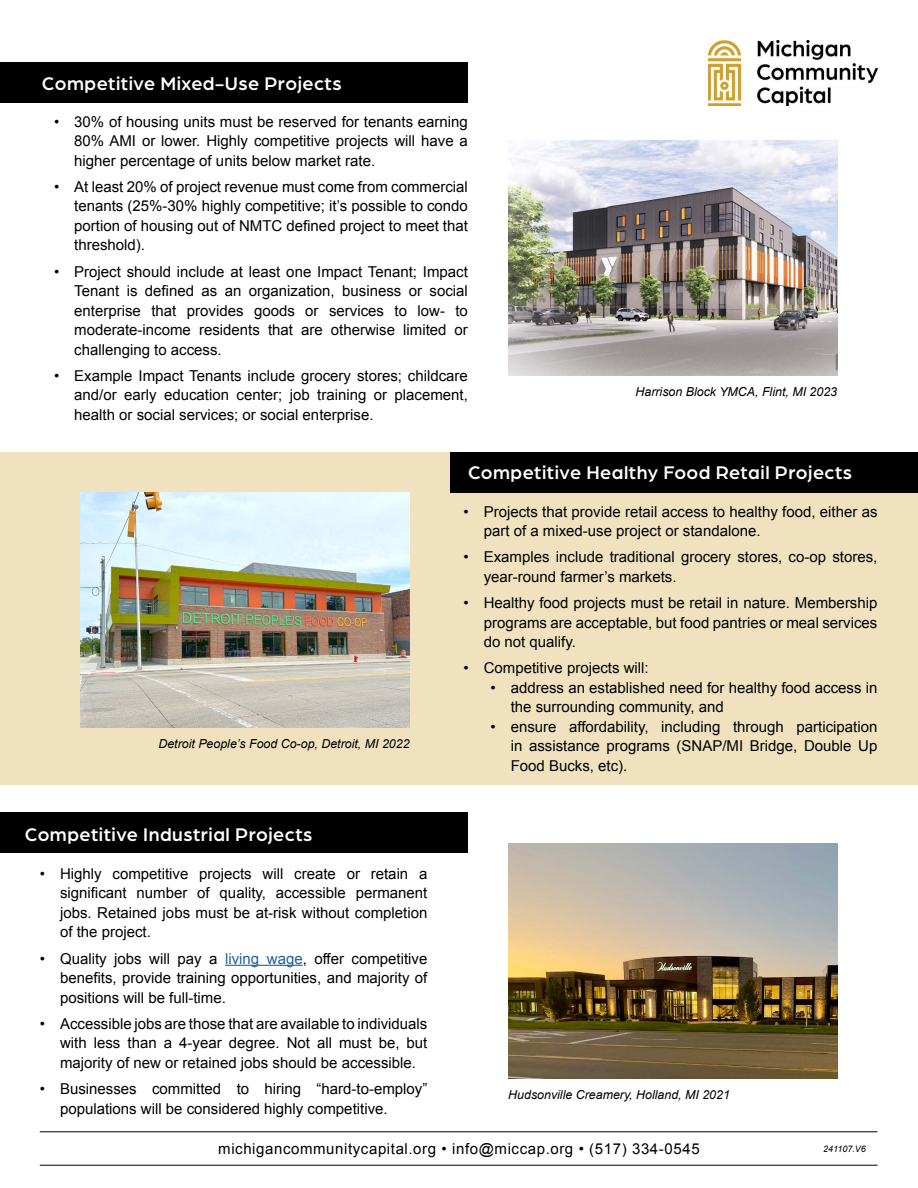
<style>
.page{position:relative;width:918px;height:1188px;background:#fff}
.page>*{position:absolute;margin:0;border:0;box-sizing:border-box;transform-origin:0 0}
.t1{font:500 19.5px "Arboria";letter-spacing:.025em;color:#fff}
.t2{font:15px/19.5px "Arial";color:#000;text-align:justify}
.t3{font:15px "Arial";letter-spacing:.04em;color:#000}
.t4{font:italic 12.45px "Arial";color:#000}
.t5{font:italic 9px "Arial";color:#000}
.s1{color:#215e9e}
</style>
<div class="page">
<div style="left:0;top:452px;width:918px;height:332px;background:#f1e2bf"></div>
<hr style="left:40px;top:1132px;width:837px;height:1px;background:#000">
<hr style="left:40px;top:1165px;width:837px;height:1px;background:#000">
<div style="left:0;top:62px;width:468px;height:40px;background:#000"></div>
<img style="left:508px;top:141px;width:329px;height:235px">
<img style="left:81px;top:493px;width:329px;height:235px">
<div style="left:0;top:813px;width:468px;height:40px;background:#000"></div>
<hr style="left:225px;top:965px;width:78px;height:1px;background:#215e9e">
<img style="left:508px;top:843px;width:329px;height:235px">
<img style="left:709px;top:40px;width:169px;height:66px">
<div style="left:450px;top:452px;width:468px;height:40px;background:#000"></div>
<h1 class="t1" style="left:42px;top:70px;width:301px">Competitive Mixed-Use Projects</h1>
<p class="t2" style="left:74px;top:112px;width:395px;text-indent:-20px">• 30% of housing units must be reserved for tenants earning 80% AMI or lower. Highly competitive projects will have a higher percentage of units below market rate.</p>
<p class="t2" style="left:74px;top:177px;width:395px;text-indent:-20px">• At least 20% of project revenue must come from commercial tenants (25%-30% highly competitive; it’s possible to condo portion of housing out of NMTC defined project to meet that threshold).</p>
<p class="t2" style="left:74px;top:262px;width:395px;text-indent:-20px">• Project should include at least one Impact Tenant; Impact Tenant is defined as an organization, business or social enterprise that provides goods or services to low- to moderate-income residents that are otherwise limited or challenging to access.</p>
<p class="t2" style="left:74px;top:366px;width:395px;text-indent:-20px">• Example Impact Tenants include grocery stores; childcare and/or early education center; job training or placement, health or social services; or social enterprise.</p>
<p class="t4" style="left:636px;top:384px;width:203px">Harrison Block YMCA, Flint, MI 2023</p>
<p class="t4" style="left:158px;top:736px;width:253px">Detroit People’s Food Co-op, Detroit, MI 2022</p>
<h1 class="t1" style="left:468px;top:460px;width:386px">Competitive Healthy Food Retail Projects</h1>
<p class="t2" style="left:484px;top:502px;width:395px;text-indent:-20px">• Projects that provide retail access to healthy food, either as part of a mixed-use project or standalone.</p>
<p class="t2" style="left:484px;top:547px;width:395px;text-indent:-20px">• Examples include traditional grocery stores, co-op stores, year-round farmer’s markets.</p>
<p class="t2" style="left:484px;top:593px;width:395px;text-indent:-20px">• Healthy food projects must be retail in nature. Membership programs are acceptable, but food pantries or meal services do not qualify.</p>
<p class="t2" style="left:464px;top:658px;width:187px">• Competitive projects will:</p>
<p class="t2" style="left:511px;top:678px;width:368px;text-indent:-20px">• address an established need for healthy food access in the surrounding community, and</p>
<p class="t2" style="left:511px;top:717px;width:368px;text-indent:-20px">• ensure affordability, including through participation in assistance programs (SNAP/MI Bridge, Double Up Food Bucks, etc).</p>
<h1 class="t1" style="left:25px;top:821px;width:289px">Competitive Industrial Projects</h1>
<p class="t2" style="left:60px;top:864px;width:369px;text-indent:-20px">• Highly competitive projects will create or retain a significant number of quality, accessible permanent jobs. Retained jobs must be at-risk without completion of the project.</p>
<p class="t2" style="left:60px;top:949px;width:369px;text-indent:-20px">• Quality jobs will pay a <span class="s1">living wage</span>, offer competitive benefits, provide training opportunities, and majority of positions will be full-time.</p>
<p class="t2" style="left:60px;top:1014px;width:369px;text-indent:-20px">• Accessible jobs are those that are available to individuals with less than a 4-year degree. Not all must be, but majority of new or retained jobs should be accessible.</p>
<p class="t2" style="left:60px;top:1079px;width:369px;text-indent:-20px">• Businesses committed to hiring “hard-to-employ” populations will be considered highly competitive.</p>
<p class="t4" style="left:508px;top:1087px;width:223px">Hudsonville Creamery, Holland, MI 2021</p>
<p class="t3" style="left:218px;top:1139px;width:483px">michigancommunitycapital.org • info@miccap.org • (517) 334-0545</p>
<p class="t5" style="left:823px;top:1143px;width:44px">241107.V6</p>
</div>
